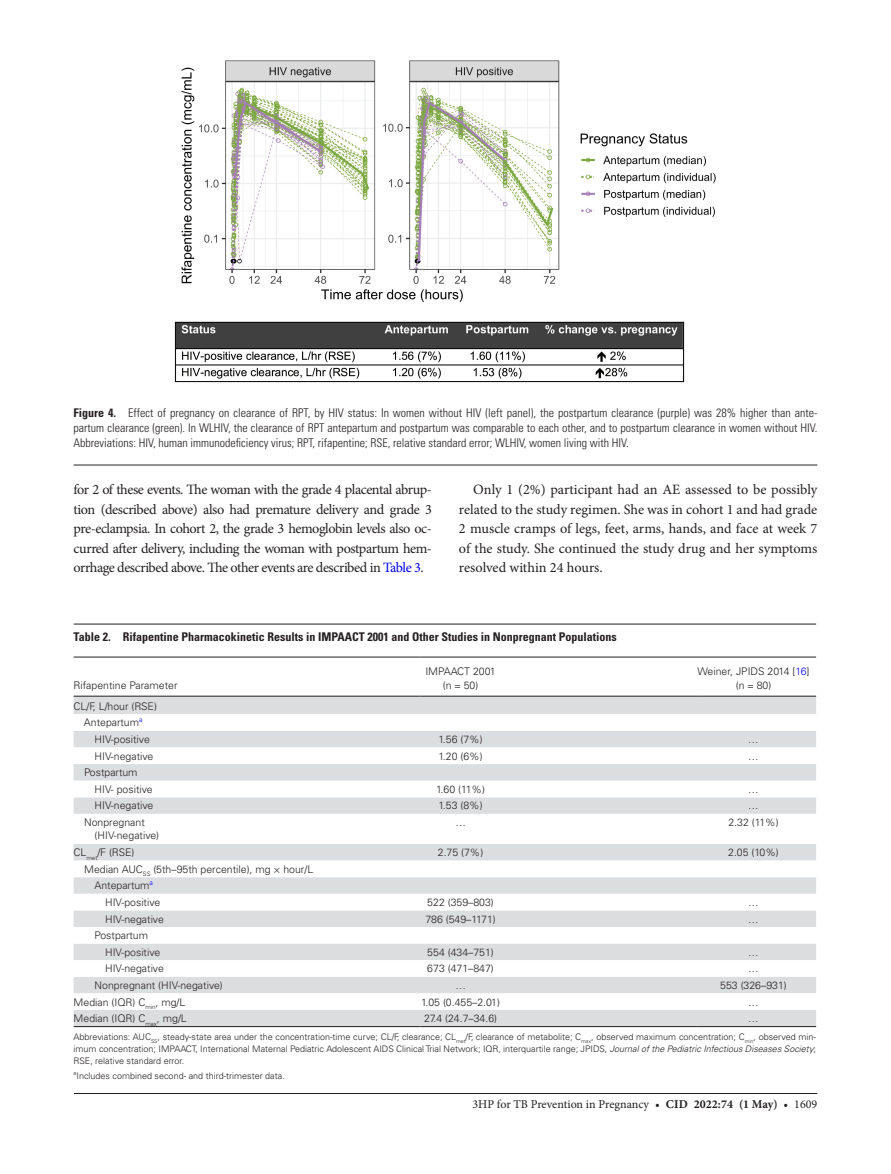
<style>
.page{position:relative;width:891px;height:1174px;background:#fff}
.page>*{position:absolute;margin:0;border:0;box-sizing:border-box;transform-origin:0 0}
.t1{font:14.25px/19.5px "Minion Pro";letter-spacing:-.02em;color:#231f20;text-align:justify}
.t2{font:300 condensed 12px/15px "Univers LT Std";color:#231f20;text-align:justify}
.t3{font:700 condensed 12px "Univers LT Std";color:#231f20}
.t4{font:12px "Minion Pro";color:#231f20}
.t5{font:300 10.5px/13.5px "Univers LT Std";color:#231f20}
.t6{font:300 9px/12px "Univers LT Std";color:#231f20;text-align:justify}
.t7{font:300 6.9px "Univers LT Std";color:#00f}
.s1{font-weight:700}
.s2{color:#00f}
.s3{font-style:italic}
</style>
<div class="page">
<hr style="left:74px;top:1093px;width:743px;height:1px;background:#231f20">
<hr style="left:74px;top:624px;width:742px;height:1px;background:#231f20">
<svg style="left:74px;top:695px;width:742px;height:1px"></svg>
<div style="left:74px;top:697px;width:742px;height:329px;background:#dcdddf"></div>
<svg style="left:74px;top:714px;width:742px;height:296px"></svg>
<hr style="left:74px;top:657px;width:346px;height:1px;background:#231f20">
<hr style="left:420px;top:657px;width:277px;height:1px;background:#231f20">
<hr style="left:697px;top:657px;width:119px;height:1px;background:#231f20">
<hr style="left:74px;top:696px;width:346px;height:1px;background:#231f20">
<hr style="left:420px;top:696px;width:277px;height:1px;background:#231f20">
<hr style="left:697px;top:696px;width:119px;height:1px;background:#231f20">
<hr style="left:74px;top:1026px;width:346px;height:1px;background:#231f20">
<hr style="left:420px;top:1026px;width:277px;height:1px;background:#231f20">
<hr style="left:697px;top:1026px;width:119px;height:1px;background:#231f20">
<hr style="left:74px;top:465px;width:743px;height:1px;background:#231f20">
<img style="left:175px;top:60px;width:541px;height:323px">
<p class="t2" style="left:74px;top:405px;width:745px"><span class="s1">Figure 4.</span> Effect of pregnancy on clearance of RPT, by HIV status: In women without HIV (left panel), the postpartum clearance (purple) was 28% higher than ante&shy;partum clearance (green). In WLHIV, the clearance of RPT antepartum and postpartum was comparable to each other, and to postpartum clearance in women without HIV.<br>Abbreviations: HIV, human immunodeficiency virus; RPT, rifapentine; RSE, relative standard error; WLHIV, women living with HIV.</p>
<p class="t1" style="left:74px;top:480px;width:360px">for 2 of these events. The woman with the grade 4 placental abrup&shy;tion (described above) also had premature delivery and grade 3 pre-eclampsia. In cohort 2, the grade 3 hemoglobin levels also oc&shy;curred after delivery, including the woman with postpartum hem&shy;orrhage described above. The other events are described in <span class="s2">Table 3</span>.</p>
<p class="t1" style="left:459px;top:480px;width:360px;text-indent:14px">Only 1 (2%) participant had an AE assessed to be possibly related to the study regimen. She was in cohort 1 and had grade 2 muscle cramps of legs, feet, arms, hands, and face at week 7 of the study. She continued the study drug and her symptoms resolved within 24 hours.</p>
<p class="t3" style="left:74px;top:629px;width:545px">Table 2. Rifapentine Pharmacokinetic Results in IMPAACT 2001 and Other Studies in Nonpregnant Populations</p>
<p class="t5" style="left:74px;top:678px;width:105px">Rifapentine Parameter</p>
<p class="t5" style="left:425px;top:665px;width:72px;text-align:center">IMPAACT 2001 (n = 50)</p>
<p class="t5" style="left:698px;top:665px;width:113px;text-align:center">Weiner, JPIDS 2014 [<span class="s2">16</span>] (n = 80)</p>
<p class="t5" style="left:84px;top:698px;width:75px;line-height:16.6px;text-indent:-10px">CL/F, L/hour (RSE)<br>Antepartum</p>
<p class="t7" style="left:139px;top:715px;width:5px">a</p>
<p class="t5" style="left:95px;top:732px;width:57px">HIV-positive</p>
<p class="t5" style="left:439px;top:732px;width:46px">1.56 (7%)</p>
<p class="t5" style="left:748px;top:732px;width:12px">…</p>
<p class="t5" style="left:95px;top:749px;width:60px">HIV-negative</p>
<p class="t5" style="left:439px;top:749px;width:46px">1.20 (6%)</p>
<p class="t5" style="left:748px;top:749px;width:12px">…</p>
<p class="t5" style="left:95px;top:764px;width:60px;line-height:16.6px;text-indent:-10px">Postpartum<br>HIV- positive</p>
<p class="t5" style="left:436px;top:782px;width:50px">1.60 (11%)</p>
<p class="t5" style="left:748px;top:782px;width:12px">…</p>
<p class="t5" style="left:95px;top:799px;width:60px">HIV-negative</p>
<p class="t5" style="left:439px;top:799px;width:46px">1.53 (8%)</p>
<p class="t5" style="left:748px;top:799px;width:12px">…</p>
<p class="t5" style="left:95px;top:815px;width:66px;text-indent:-10px">Nonpregnant (HIV-negative)</p>
<p class="t5" style="left:455px;top:815px;width:12px">…</p>
<p class="t5" style="left:728px;top:815px;width:52px">2.32 (11%)</p>
<p class="t5" style="left:74px;top:846px;width:62px">CL<sub>met</sub>/F (RSE)</p>
<p class="t5" style="left:438px;top:846px;width:47px">2.75 (7%)</p>
<p class="t5" style="left:728px;top:846px;width:52px">2.05 (10%)</p>
<p class="t5" style="left:84px;top:862px;width:231px">Median AUC<sub>SS</sub> (5th–95th percentile), mg × hour/L</p>
<p class="t5" style="left:94px;top:879px;width:60px">Antepartum<sup>a</sup></p>
<p class="t5" style="left:105px;top:895px;width:57px">HIV-positive</p>
<p class="t5" style="left:427px;top:895px;width:68px">522 (359–803)</p>
<p class="t5" style="left:748px;top:895px;width:12px">…</p>
<p class="t5" style="left:105px;top:912px;width:60px">HIV-negative</p>
<p class="t5" style="left:425px;top:912px;width:72px">786 (549–1171)</p>
<p class="t5" style="left:748px;top:912px;width:12px">…</p>
<p class="t5" style="left:105px;top:927px;width:57px;line-height:16.6px;text-indent:-10px">Postpartum<br>HIV-positive</p>
<p class="t5" style="left:427px;top:945px;width:68px">554 (434–751)</p>
<p class="t5" style="left:748px;top:945px;width:12px">…</p>
<p class="t5" style="left:105px;top:962px;width:60px">HIV-negative</p>
<p class="t5" style="left:427px;top:962px;width:68px">673 (471–847)</p>
<p class="t5" style="left:748px;top:962px;width:12px">…</p>
<p class="t5" style="left:95px;top:978px;width:130px">Nonpregnant (HIV-negative)</p>
<p class="t5" style="left:455px;top:978px;width:12px">…</p>
<p class="t5" style="left:720px;top:978px;width:68px">553 (326–931)</p>
<p class="t5" style="left:74px;top:995px;width:113px">Median (IQR) C<sub>min</sub>, mg/L</p>
<p class="t5" style="left:421px;top:995px;width:80px">1.05 (0.455–2.01)</p>
<p class="t5" style="left:748px;top:995px;width:12px">…</p>
<p class="t5" style="left:74px;top:1012px;width:115px">Median (IQR) C<sub>max</sub>, mg/L</p>
<p class="t5" style="left:424px;top:1012px;width:75px">27.4 (24.7–34.6)</p>
<p class="t5" style="left:748px;top:1012px;width:12px">…</p>
<p class="t6" style="left:74px;top:1031px;width:744px">Abbreviations: AUC<sub>SS</sub>, steady-state area under the concentration-time curve; CL/F, clearance; CL<sub>met</sub>/F, clearance of metabolite; C<sub>max</sub>, observed maximum concentration; C<sub>min</sub>, observed min&shy;imum concentration; IMPAACT, International Maternal Pediatric Adolescent AIDS Clinical Trial Network; IQR, interquartile range; JPIDS, <span class="s3">Journal of the Pediatric Infectious Diseases Society</span>; RSE, relative standard error.</p>
<p class="t6" style="left:74px;top:1070px;width:213px"><sup>a</sup>Includes combined second- and third-trimester data.</p>
<p class="t4" style="left:472px;top:1096px;width:346px">3HP for TB Prevention in Pregnancy • <span class="s1">cid 2022:74 (1 May)</span> • 1609</p>
</div>
